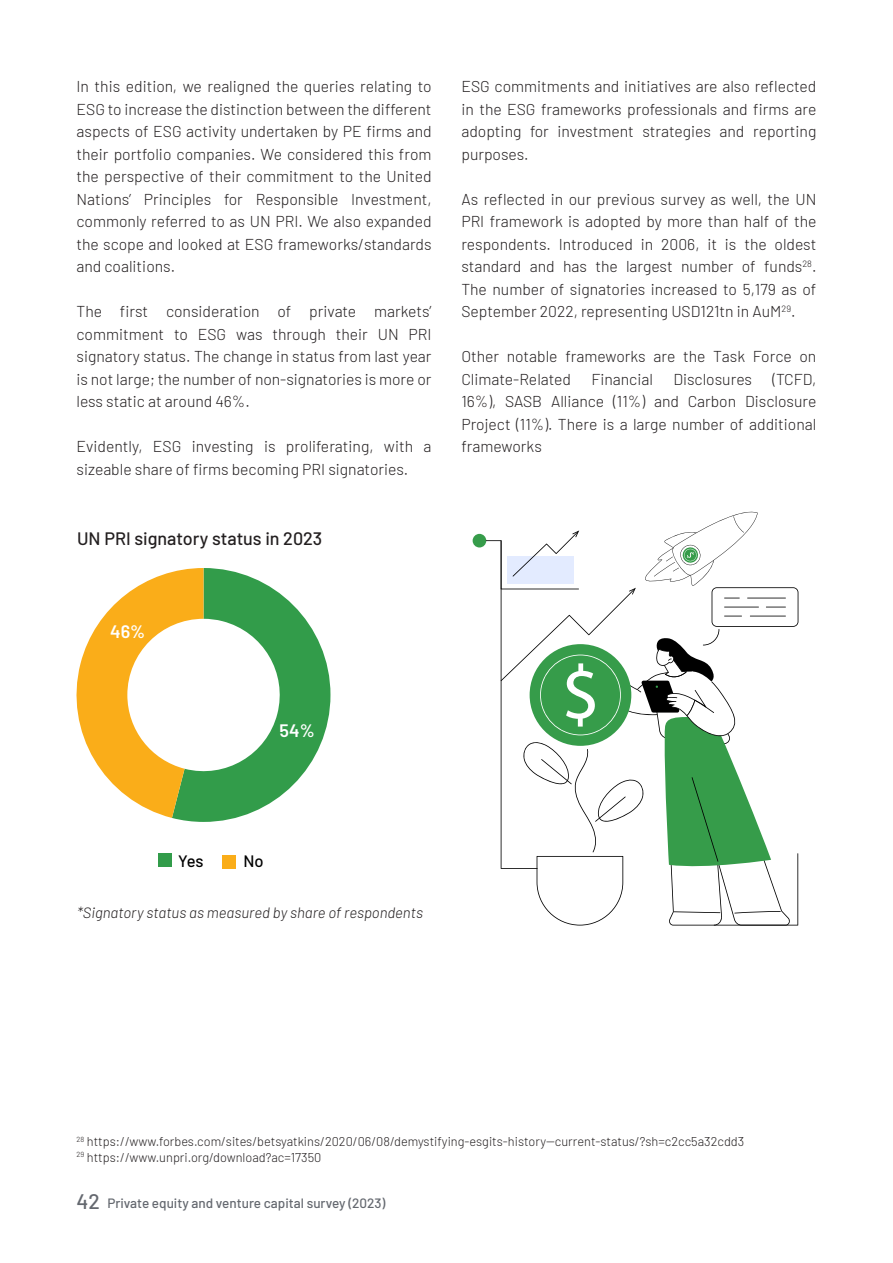
<style>
.page{position:relative;width:893px;height:1263px;background:#fff}
.page>*{position:absolute;margin:0;border:0;box-sizing:border-box;transform-origin:0 0}
.t1{font:500 18px "Barlow";color:#231f20}
.t2{font:600 18px "Barlow";color:#fff}
.t3{font:500 16.5px "Barlow";color:#000}
.Body_copy_10_5pt{font:300 15.75px/22.5px "Barlow";color:#231f20;text-align:justify}
.t4{font:italic 300 15px "Barlow";color:#231f20}
.t5{font:500 13.5px "Barlow";color:#64686f}
.t6{font:300 12.75px "Barlow";color:#231f20}
.s1{font-size:21px}
</style>
<div class="page">
<svg style="left:76px;top:568px;width:254px;height:254px"></svg>
<div style="left:158px;top:853px;width:14px;height:14px;background:#329c4a"></div>
<div style="left:222px;top:855px;width:14px;height:13px;background:#faad19"></div>
<div style="left:473px;top:534px;width:13px;height:13px;background:#369c4a;border-radius:50%"></div>
<svg style="left:486px;top:511px;width:312px;height:414px"></svg>
<p class="Body_copy_10_5pt" style="left:77px;top:74px;width:357px">In this edition, we realigned the queries relating to ESG to increase the distinction between the different aspects of ESG activity undertaken by PE firms and their portfolio companies. We considered this from the perspective of their commitment to the United Nations’ Principles for Responsible Investment, commonly referred to as UN PRI. We also expanded the scope and looked at ESG frameworks/standards and coalitions.</p>
<p class="Body_copy_10_5pt" style="left:77px;top:299px;width:357px">The first consideration of private markets’ commitment to ESG was through their UN PRI signatory status. The change in status from last year is not large; the number of non-signatories is more or less static at around 46%.</p>
<p class="Body_copy_10_5pt" style="left:77px;top:434px;width:357px">Evidently, ESG investing is proliferating, with a sizeable share of firms becoming PRI signatories.</p>
<p class="t1" style="left:77px;top:526px;width:247px">UN PRI signatory status in 2023</p>
<p class="Body_copy_10_5pt" style="left:461px;top:74px;width:357px">ESG commitments and initiatives are also reflected in the ESG frameworks professionals and firms are adopting for investment strategies and reporting purposes.</p>
<p class="Body_copy_10_5pt" style="left:461px;top:187px;width:357px">As reflected in our previous survey as well, the UN PRI framework is adopted by more than half of the respondents. Introduced in 2006, it is the oldest standard and has the largest number of funds<sup>28</sup>.<br>The number of signatories increased to 5,179 as of September 2022, representing USD121tn in AuM<sup>29</sup>.</p>
<p class="Body_copy_10_5pt" style="left:461px;top:344px;width:357px">Other notable frameworks are the Task Force on<br>Climate-Related</p>
<p class="Body_copy_10_5pt" style="left:461px;top:367px;width:357px;text-indent:311px">(TCFD, 16%), SASB Alliance (11%) and Carbon Disclosure Project (11%). There is a large number of additional frameworks</p>
<p class="Body_copy_10_5pt" style="left:591px;top:367px;width:63px">Financial</p>
<p class="Body_copy_10_5pt" style="left:673px;top:367px;width:80px">Disclosures</p>
<p class="t2" style="left:110px;top:618px;width:37px">46%</p>
<p class="t2" style="left:280px;top:717px;width:37px">54%</p>
<p class="t3" style="left:178px;top:849px;width:27px">Yes</p>
<p class="t3" style="left:244px;top:849px;width:22px">No</p>
<p class="t4" style="left:77px;top:902px;width:347px">*Signatory status as measured by share of respondents</p>
<p class="t6" style="left:77px;top:1132px;width:669px"><sup>28</sup> https://www.forbes.com/sites/betsyatkins/2020/06/08/demystifying-esgits-history--current-status/?sh=c2cc5a32cdd3</p>
<p class="t6" style="left:77px;top:1148px;width:246px"><sup>29</sup> https://www.unpri.org/download?ac=17350</p>
<p class="t5" style="left:77px;top:1194px;width:310px"><span class="s1">42</span> Private equity and venture capital survey (2023)</p>
</div>
